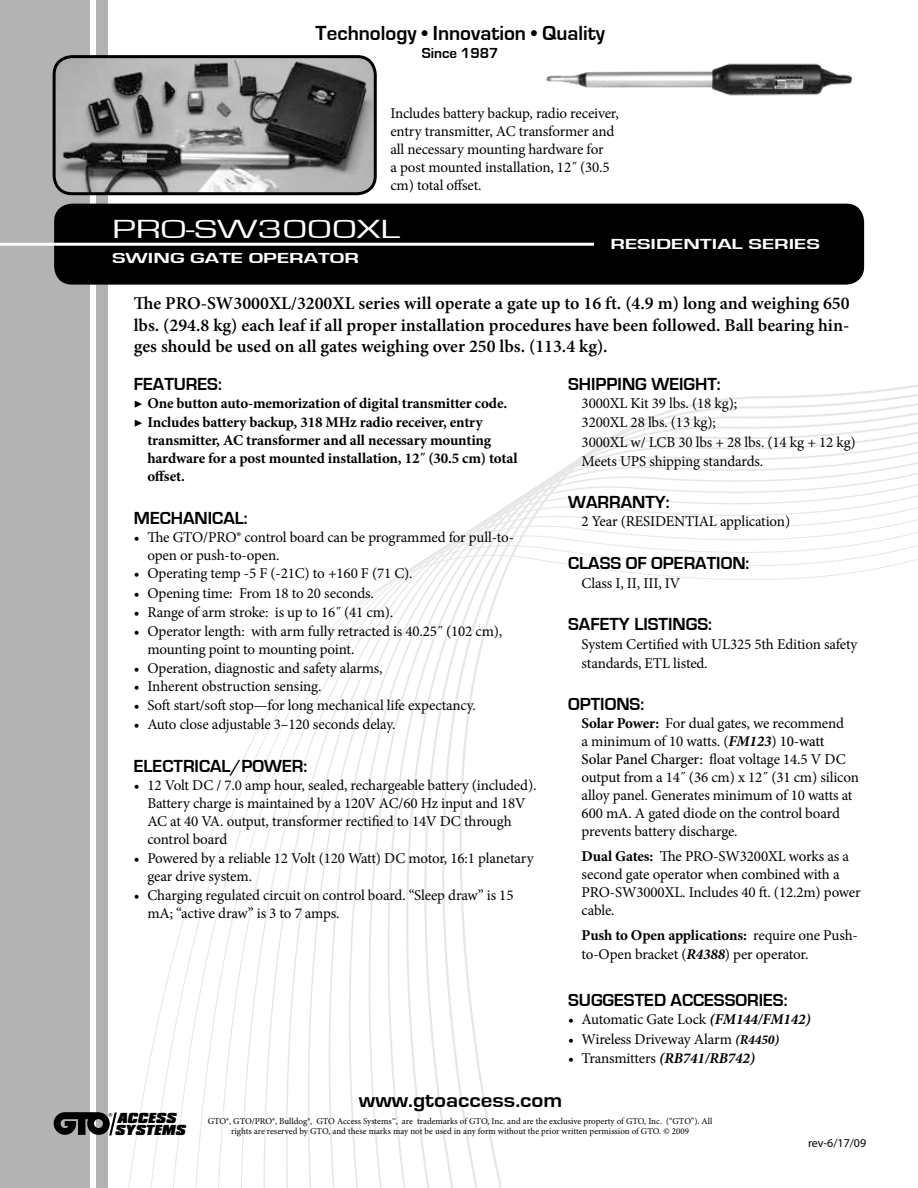
<style>
.page{position:relative;width:918px;height:1188px;background:#fff}
.page>*{position:absolute;margin:0;border:0;box-sizing:border-box;transform-origin:0 0}
.t1{font:27px "Eurostile";color:#fff;scale:1.5 1}
.t2{font:700 21px "Eurostile";color:#000}
.t3{font:700 21px "Eurostile";color:#000;scale:1.1 1}
.t4{font:600 18px/21.6px "Minion Pro";color:#000;text-align:justify}
.t5{font:700 18px "Eurostile";color:#000}
.t6{font:15px/18px "Minion Pro";letter-spacing:-.01em;color:#000}
.t7{font:700 15px/18px "Minion Pro";letter-spacing:-.01em;color:#000}
.t8{font:700 15px "Eurostile";color:#fff;scale:1.5 1}
.t9{font:700 15px "Eurostile";color:#000}
.t10{font:italic 900 12.45px/12.5px "Compacta BT";color:#000}
.t11{font:12px "Myriad Pro";color:#000}
.t12{font:9px/10.8px "Minion Pro";letter-spacing:-.005em;color:#000;text-align:center}
.s1{font-weight:700}
.s2{font-weight:700;font-style:italic}
.s3{font-weight:500}
.s4{font-weight:700;font-style:italic;font-size:13.5px}
</style>
<div class="page">
<svg style="left:406px;top:560px;width:18px;height:602px"></svg>
<svg style="left:424px;top:548px;width:18px;height:640px"></svg>
<svg style="left:442px;top:537px;width:17px;height:651px"></svg>
<svg style="left:459px;top:384px;width:459px;height:804px"></svg>
<div style="left:0;top:0;width:108px;height:1188px;background:#b3b3b3"></div>
<div style="left:90px;top:0;width:6px;height:1188px;background:#fff"></div>
<div style="left:54px;top:204px;width:810px;height:81px;background:#000;border-radius:18px"></div>
<hr style="left:0;top:243px;width:594px;height:3px;background:#fff">
<svg style="left:54px;top:1112px;width:63px;height:23px"></svg>
<img style="left:54px;top:59px;width:321px;height:135px">
<div style="left:53px;top:55px;width:324px;height:140px;border:3px solid #000;border-radius:18px"></div>
<img style="left:546px;top:63px;width:306px;height:33px">
<h2 class="t2" style="left:316px;top:22px;width:291px">Technology • Innovation • Quality</h2>
<p class="t9" style="left:422px;top:45px;width:78px">Since 1987</p>
<p class="t6" style="left:390px;top:104px;width:230px">Includes battery backup, radio receiver, entry transmitter, AC transformer and all necessary mounting hardware for<br>a post mounted installation, 12˝ (30.5 cm) total offset.</p>
<h1 class="t1" style="left:112px;top:215px;width:193px">PRO-SW3000XL</h1>
<p class="t8" style="left:112px;top:250px;width:166px">SWING GATE OPERATOR</p>
<p class="t8" style="left:610px;top:236px;width:141px">RESIDENTIAL SERIES</p>
<p class="t4" style="left:134px;top:292px;width:717px">The PRO-SW3000XL/3200XL series will operate a gate up to 16 ft. (4.9 m) long and weighing 650 lbs. (294.8 kg) each leaf if all proper installation procedures have been followed. Ball bearing hin&shy;ges should be used on all gates weighing over 250 lbs. (113.4 kg).</p>
<p class="t5" style="left:134px;top:374px;width:90px">FEATURES:</p>
<p class="t7" style="left:134px;top:393px;width:375px;line-height:19.4px">▶ One button auto-memorization of digital transmitter code. ▶ Includes battery backup, 318 MHz radio receiver, entry</p>
<p class="t7" style="left:147px;top:431px;width:372px">transmitter, AC transformer and all necessary mounting hardware for a post mounted installation, 12˝ (30.5 cm) total offset.</p>
<p class="t5" style="left:134px;top:508px;width:115px">MECHANICAL:</p>
<p class="t6" style="left:147px;top:528px;width:368px;text-indent:-13px">• The GTO/PRO® control board can be programmed for pull-to&shy;open or push-to-open.</p>
<p class="t6" style="left:134px;top:565px;width:280px">• Operating temp -5 F (-21C) to +160 F (71 C).</p>
<p class="t6" style="left:134px;top:584px;width:242px">• Opening time: From 18 to 20 seconds.</p>
<p class="t6" style="left:134px;top:603px;width:261px">• Range of arm stroke: is up to 16˝ (41 cm).</p>
<p class="t6" style="left:147px;top:623px;width:356px;text-indent:-14px">• Operator length: with arm fully retracted is 40.25˝ (102 cm), mounting point to mounting point.</p>
<p class="t6" style="left:134px;top:659px;width:250px">• Operation, diagnostic and safety alarms,</p>
<p class="t6" style="left:134px;top:678px;width:189px">• Inherent obstruction sensing.</p>
<p class="t6" style="left:134px;top:696px;width:344px">• Soft start/soft stop—for long mechanical life expectancy.</p>
<p class="t6" style="left:134px;top:716px;width:263px">• Auto close adjustable 3–120 seconds delay.</p>
<p class="t5" style="left:134px;top:756px;width:175px">ELECTRICAL/POWER:</p>
<p class="t6" style="left:147px;top:776px;width:391px;text-indent:-14px">• 12 Volt DC / 7.0 amp hour, sealed, rechargeable battery (included).<br>Battery charge is maintained by a 120V AC/60 Hz input and 18V AC at 40 VA. output, transformer rectified to 14V DC through control board</p>
<p class="t6" style="left:147px;top:849px;width:388px;text-indent:-13px">• Powered by a reliable 12 Volt (120 Watt) DC motor, 16:1 planetary gear drive system.</p>
<p class="t6" style="left:147px;top:887px;width:368px;text-indent:-13px">• Charging regulated circuit on control board. “Sleep draw” is 15 mA; “active draw” is 3 to 7 amps.</p>
<p class="t5" style="left:568px;top:374px;width:154px">SHIPPING WEIGHT:</p>
<p class="t6" style="left:582px;top:394px;width:276px;line-height:19.4px">3000XL Kit 39 lbs. (18 kg);<br>3200XL 28 lbs. (13 kg);<br>3000XL w/ LCB 30 lbs + 28 lbs. (14 kg + 12 kg)<br>Meets UPS shipping standards.</p>
<p class="t5" style="left:568px;top:493px;width:103px">WARRANTY:</p>
<p class="t6" style="left:582px;top:513px;width:210px">2 Year (RESIDENTIAL application)</p>
<p class="t5" style="left:568px;top:553px;width:183px">CLASS OF OPERATION:</p>
<p class="t6" style="left:582px;top:574px;width:100px">Class I, II, III, IV</p>
<p class="t5" style="left:568px;top:614px;width:145px">SAFETY LISTINGS:</p>
<p class="t6" style="left:582px;top:635px;width:277px;line-height:18.9px">System Certified with UL325 5th Edition safety standards, ETL listed.</p>
<p class="t5" style="left:568px;top:694px;width:78px">OPTIONS:</p>
<p class="t6" style="left:582px;top:714px;width:279px"><span class="s1">Solar Power:</span> For dual gates, we recommend<br>a minimum of 10 watts. (<span class="s2">FM123</span>) <span class="s3">10-watt<br>Solar Panel Charger:</span> float voltage 14.5 V DC output from a 14˝ (36 cm) x 12˝ (31 cm) silicon alloy panel. Generates minimum of 10 watts at 600 mA. A gated diode on the control board prevents battery discharge.</p>
<p class="t6" style="left:582px;top:847px;width:281px"><span class="s1">Dual Gates:</span> The PRO-SW3200XL works as a second gate operator when combined with a PRO-SW3000XL. Includes 40 ft. (12.2m) power cable.</p>
<p class="t6" style="left:582px;top:925px;width:278px;line-height:18.9px"><span class="s1">Push to Open applications:</span> require one Push&shy;to-Open bracket (<span class="s2">R4388</span>) per operator.</p>
<p class="t5" style="left:568px;top:991px;width:221px">SUGGESTED ACCESSORIES:</p>
<p class="t6" style="left:568px;top:1011px;width:244px">• Automatic Gate Lock <span class="s2">(FM144/FM142)</span></p>
<p class="t6" style="left:568px;top:1030px;width:213px">• Wireless Driveway Alarm <span class="s4">(R4450)</span></p>
<p class="t6" style="left:568px;top:1049px;width:188px">• Transmitters <span class="s2">(RB741/RB742)</span></p>
<h2 class="t3" style="left:359px;top:1088px;width:186px">www.gtoaccess.com</h2>
<p class="t10" style="left:115px;top:1112px;width:75px">ACCESS<br>SYSTEMS</p>
<p class="t12" style="left:208px;top:1115px;width:506px">GTO®, GTO/PRO®, Bulldog®, GTO Access Systems™, are trademarks of GTO, Inc. and are the exclusive property of GTO, Inc. (“GTO”). All rights are reserved by GTO, and these marks may not be used in any form without the prior written permission of GTO. © 2009</p>
<p class="t11" style="left:808px;top:1135px;width:60px">rev-6/17/09</p>
</div>
